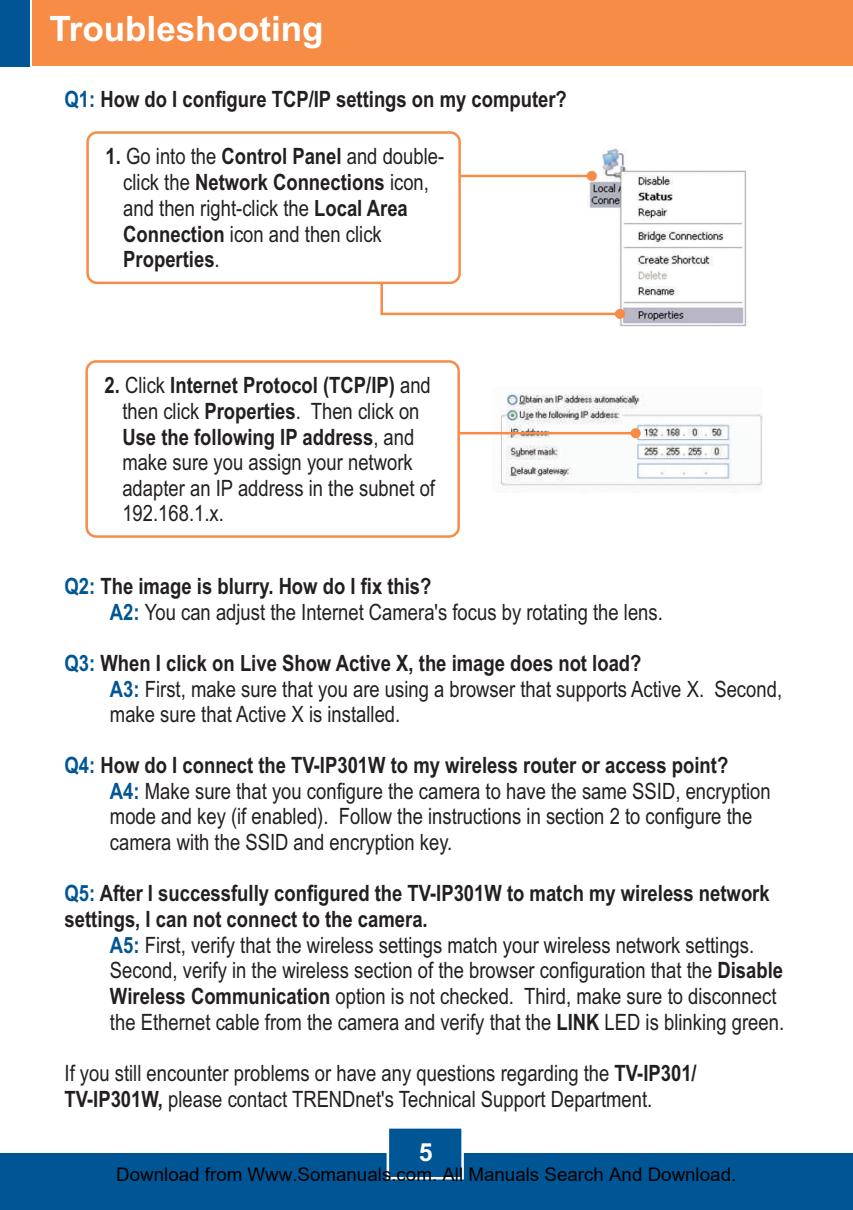
<style>
.page{position:relative;width:853px;height:1210px;background:#fff}
.page>*{position:absolute;margin:0;border:0;box-sizing:border-box;transform-origin:0 0}
.t1{font:700 35px "Arial";color:#fff}
.t2{font:700 25px "Arial";color:#fff}
.t3{font:22.5px/25.8px "Arial Narrow";color:#231f20}
.t4{font:700 22.5px "Arial Narrow";color:#231f20}
.t5{font:18.75px "Arial";color:#000}
.s1{color:#005595}
.s2{font-weight:700}
.s3{font-weight:700;color:#005595}
</style>
<div class="page">
<div style="left:0;top:1153px;width:852px;height:57px;background:#005595"></div>
<div style="left:32px;top:0;width:820px;height:66px;background:#f68c45"></div>
<div style="left:0;top:0;width:29px;height:66px;background:#005595"></div>
<svg style="left:386px;top:1128px;width:78px;height:52px"></svg>
<img style="left:500px;top:394px;width:262px;height:94px">
<img style="left:588px;top:148px;width:159px;height:179px">
<svg style="left:461px;top:171px;width:136px;height:10px"></svg>
<svg style="left:460px;top:428px;width:180px;height:10px"></svg>
<svg style="left:380px;top:247px;width:245px;height:72px"></svg>
<div style="left:86px;top:131px;width:375px;height:153px;background:#fff;border:3px solid #f68c45;border-radius:9px"></div>
<div style="left:85px;top:360px;width:375px;height:178px;background:#fff;border:3px solid #f68c45;border-radius:9px"></div>
<h1 class="t1" style="left:49px;top:16px;width:276px">Troubleshooting</h1>
<p class="t4" style="left:65px;top:91px;width:504px"><span class="s1">Q1:</span> How do I configure TCP/IP settings on my computer?</p>
<p class="t3" style="left:123px;top:146px;width:322px;text-indent:-18px"><span class="s2">1.</span> Go into the <span class="s2">Control Panel</span> and double&shy;click the <span class="s2">Network Connections</span> icon, and then right-click the <span class="s2">Local Area<br>Connection</span> icon and then click<br><span class="s2">Properties</span>.</p>
<p class="t3" style="left:122px;top:375px;width:314px;text-indent:-18px"><span class="s2">2.</span> Click <span class="s2">Internet Protocol (TCP/IP)</span> and then click <span class="s2">Properties</span>. Then click on<br><span class="s2">Use the following IP address</span>, and make sure you assign your network adapter an IP address in the subnet of<br>192.168.1.x.</p>
<p class="t3" style="left:110px;top:575px;width:554px;text-indent:-45px"><span class="s3">Q2:</span> <span class="s2">The image is blurry. How do I fix this?<br></span><span class="s3">A2:</span> You can adjust the Internet Camera's focus by rotating the lens.</p>
<p class="t3" style="left:110px;top:652px;width:673px;text-indent:-45px"><span class="s3">Q3:</span> <span class="s2">When I click on Live Show Active X, the image does not load?<br></span><span class="s3">A3:</span> First, make sure that you are using a browser that supports Active X. Second,</p>
<p class="t3" style="left:110px;top:703px;width:292px">make sure that Active X is installed.</p>
<p class="t3" style="left:110px;top:755px;width:662px;text-indent:-45px"><span class="s3">Q4:</span> <span class="s2">How do I connect the TV-IP301W to my wireless router or access point?<br></span><span class="s3">A4:</span> Make sure that you configure the camera to have the same SSID, encryption</p>
<p class="t3" style="left:110px;top:806px;width:644px">mode and key (if enabled). Follow the instructions in section 2 to configure the camera with the SSID and encryption key.</p>
<p class="t4" style="left:65px;top:885px;width:706px"><span class="s1">Q5:</span> After I successfully configured the TV-IP301W to match my wireless network</p>
<p class="t3" style="left:110px;top:934px;width:645px"><span class="s3">A5:</span> First, verify that the wireless settings match your wireless network settings.</p>
<p class="t4" style="left:65px;top:911px;width:364px">settings, I can not connect to the camera.</p>
<p class="t3" style="left:110px;top:960px;width:675px">Second, verify in the wireless section of the browser configuration that the <span class="s2">Disable<br>Wireless Communication</span> option is not checked. Third, make sure to disconnect the Ethernet cable from the camera and verify that the <span class="s2">LINK</span> LED is blinking green.</p>
<p class="t3" style="left:65px;top:1062px;width:633px">If you still encounter problems or have any questions regarding the <span class="s2">TV-IP301/<br>TV-IP301W,</span> please contact TRENDnet's Technical Support Department.</p>
<p class="t2" style="left:418px;top:1143px;width:15px">5</p>
<p class="t5" style="left:116px;top:1164px;width:621px">Download from Www.Somanuals.com. All Manuals Search And Download.</p>
</div>
